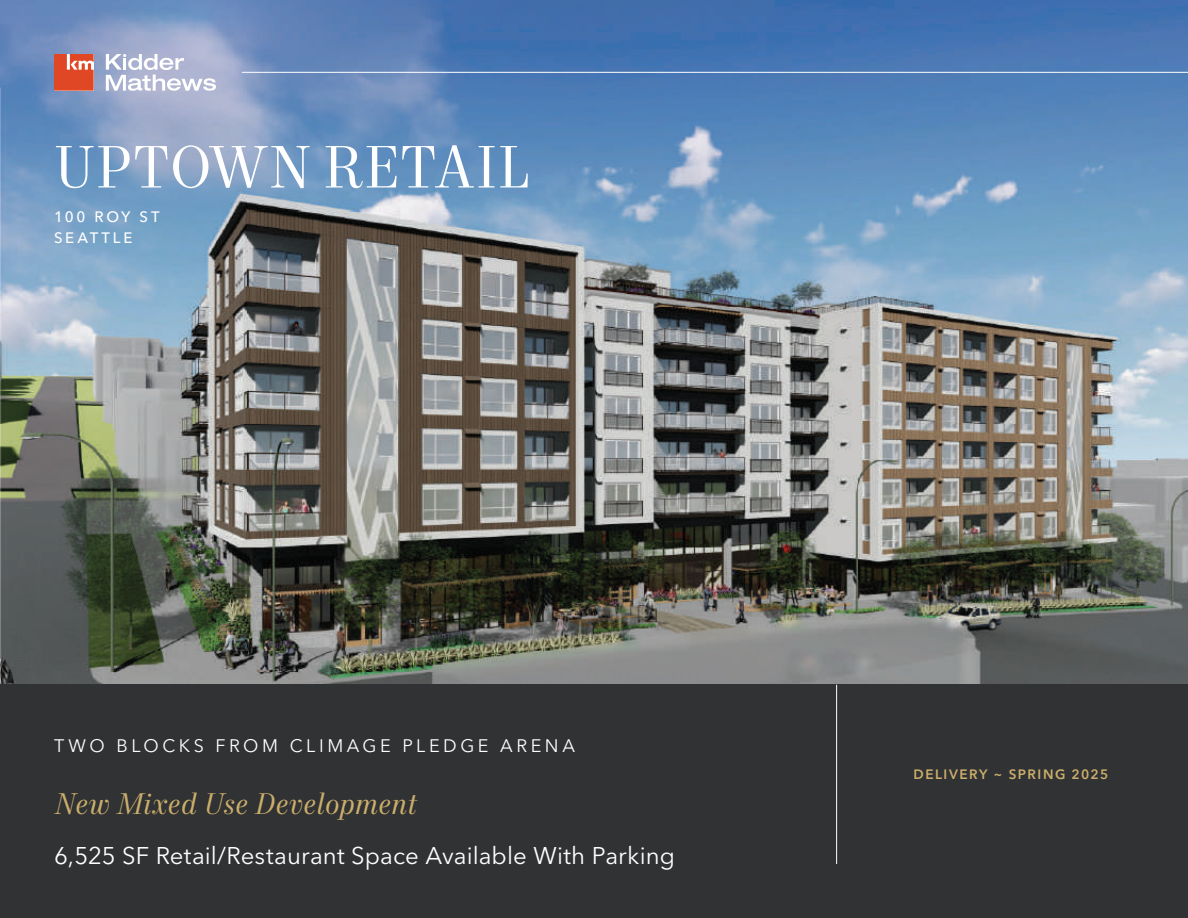
<style>
.page{position:relative;width:1188px;height:918px;background:#fff}
.page>*{position:absolute;margin:0;border:0;box-sizing:border-box;transform-origin:0 0}
.t1{font:60px "Mort Modern 08";color:#fff}
.t2{font:italic 30px "Mort Modern 08";letter-spacing:.01em;color:#cbae6b}
.t3{font:24px "Avenir Next LT Pro";letter-spacing:.005em;color:#fff}
.t4{font:18px "Avenir Next LT Pro";letter-spacing:.195em;color:#fff}
.t5{font:500 15px/21px "Avenir Next LT Pro";letter-spacing:.185em;color:#fff}
.t6{font:600 13.5px "Avenir Next LT Pro";letter-spacing:.115em;color:#cbae6b}
</style>
<div class="page">
<img style="left:0;top:0;width:1188px;height:685px">
<div style="left:0;top:685px;width:1188px;height:233px;background:#313234"></div>
<hr style="left:836px;top:685px;width:1px;height:179px;background:#fff">
<svg style="left:106px;top:54px;width:110px;height:37px"></svg>
<svg style="left:54px;top:54px;width:40px;height:37px"></svg>
<hr style="left:242px;top:72px;width:946px;height:1px;background:#fff">
<h1 class="t1" style="left:54px;top:131px;width:478px">UPTOWN RETAIL</h1>
<p class="t5" style="left:54px;top:206px;width:107px">100 ROY ST<br>SEATTLE</p>
<p class="t4" style="left:54px;top:735px;width:522px">TWO BLOCKS FROM CLIMAGE PLEDGE ARENA</p>
<p class="t2" style="left:54px;top:786px;width:365px">New Mixed Use Development</p>
<p class="t3" style="left:54px;top:842px;width:623px">6,525 SF Retail/Restaurant Space Available With Parking</p>
<p class="t6" style="left:914px;top:767px;width:196px">DELIVERY ~ SPRING 2025</p>
</div>
